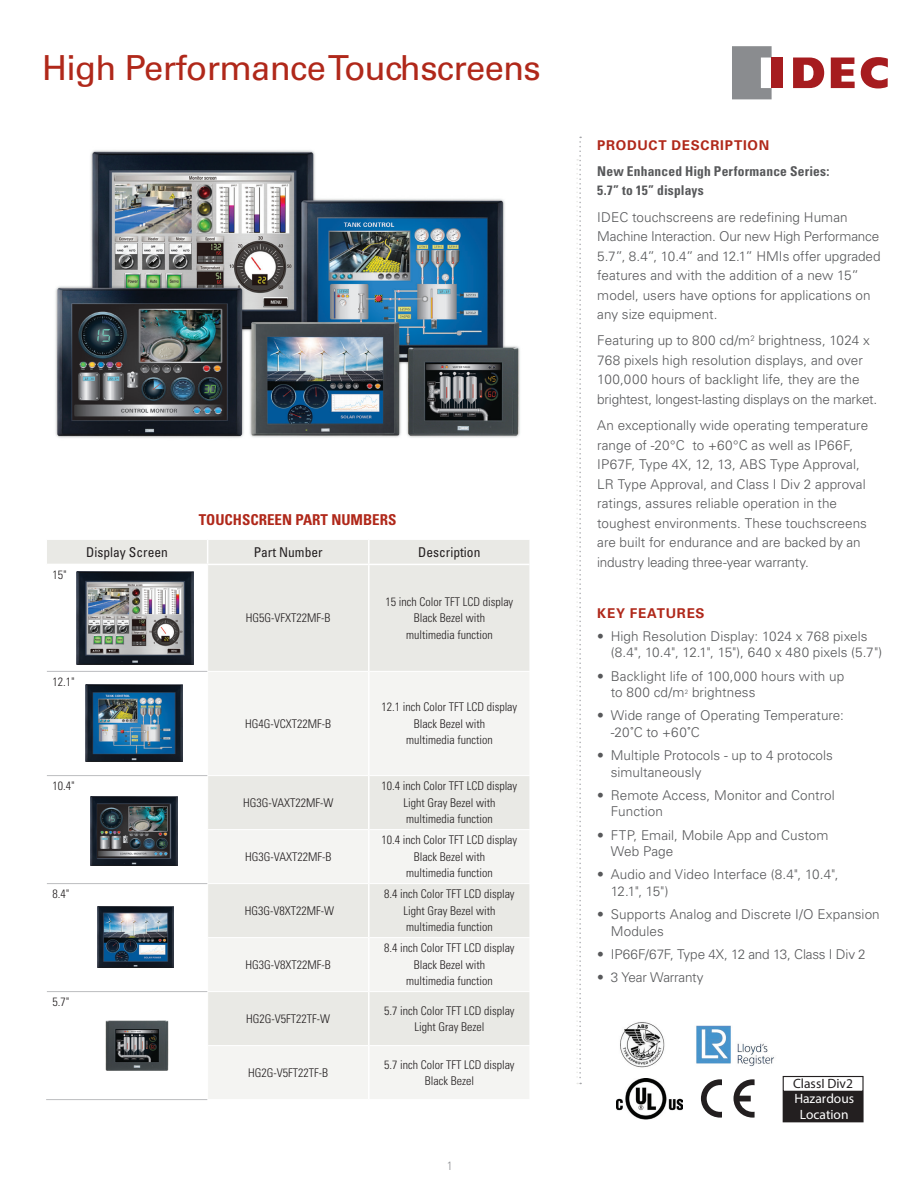
<style>
.page{position:relative;width:918px;height:1188px;background:#fff}
.page>*{position:absolute;margin:0;border:0;box-sizing:border-box;transform-origin:0 0}
.Subhead{font:34.5px "Univers LT Std";letter-spacing:-.02em;color:#b0281a}
.Subhead-2{font:700 condensed 15px "Univers LT Std";color:#b0281a}
.Key_Features{font:300 13.5px/19.5px "Univers LT Std";letter-spacing:.005em;color:#57585a}
.Key_Features-2{font:700 condensed 13.5px/19.5px "Univers LT Std";letter-spacing:.015em;color:#57585a}
.Subhead-3{font:condensed 13.5px "Univers LT Std";color:#231f20}
.Key_Features-3{font:700 13.5px "Univers LT Std";letter-spacing:.055em;color:#b0281a}
.t1{font:13.5px/16.2px "Myriad Pro";color:#fff;text-align:center}
.Key_Features-4{font:300 13.5px "Univers LT Std";letter-spacing:-.015em;color:#57585a}
.t2{font:13.5px "Myriad Pro";color:#231f20}
.Subhead-4{font:300 condensed 12px/16.5px "Univers LT Std";color:#231f20;text-align:center}
.t3{font:300 condensed 12px "Univers LT Std";color:#8a8c8f}
.s1{color:#231f20}
</style>
<div class="page">
<img style="left:55px;top:150px;width:465px;height:288px">
<svg style="left:732px;top:46px;width:40px;height:53px;background:#9c9c9e"></svg>
<svg style="left:793px;top:58px;width:31px;height:30px"></svg>
<svg style="left:831px;top:58px;width:24px;height:30px"></svg>
<div style="left:772px;top:58px;width:11px;height:30px;background:#a61c1f"></div>
<svg style="left:861px;top:57px;width:27px;height:31px"></svg>
<svg style="left:576px;top:137px;width:5px;height:947px"></svg>
<svg style="left:76px;top:571px;width:118px;height:499px"></svg>
<div style="left:208px;top:565px;width:322px;height:106px;background:#e9e9e5"></div>
<svg style="left:208px;top:672px;width:322px;height:427px;fill:#f4f4f2"></svg>
<hr style="left:207px;top:775px;width:161px;height:1px;background:#fff">
<hr style="left:370px;top:775px;width:160px;height:1px;background:#fff">
<hr style="left:207px;top:829px;width:161px;height:1px;background:#fff">
<hr style="left:370px;top:829px;width:160px;height:1px;background:#fff">
<hr style="left:207px;top:883px;width:161px;height:1px;background:#fff">
<hr style="left:370px;top:883px;width:160px;height:1px;background:#fff">
<hr style="left:207px;top:937px;width:161px;height:1px;background:#fff">
<hr style="left:370px;top:937px;width:160px;height:1px;background:#fff">
<hr style="left:207px;top:991px;width:161px;height:1px;background:#fff">
<hr style="left:370px;top:991px;width:160px;height:1px;background:#fff">
<hr style="left:207px;top:1045px;width:161px;height:1px;background:#fff">
<hr style="left:370px;top:1045px;width:160px;height:1px;background:#fff">
<hr style="left:47px;top:671px;width:160px;height:1px;background:#bcbdc0">
<hr style="left:47px;top:775px;width:160px;height:1px;background:#bcbdc0">
<hr style="left:47px;top:883px;width:160px;height:1px;background:#bcbdc0">
<hr style="left:47px;top:991px;width:160px;height:1px;background:#bcbdc0">
<hr style="left:46px;top:1099px;width:161px;height:1px;background:#bcbdc0">
<div style="left:47px;top:540px;width:483px;height:24px;background:#e9e9e5"></div>
<hr style="left:368px;top:540px;width:2px;height:24px;background:#fff">
<hr style="left:368px;top:565px;width:2px;height:106px;background:#fff">
<hr style="left:368px;top:671px;width:2px;height:105px;background:#fff">
<hr style="left:368px;top:776px;width:2px;height:54px;background:#fff">
<hr style="left:368px;top:830px;width:2px;height:54px;background:#fff">
<hr style="left:368px;top:884px;width:2px;height:54px;background:#fff">
<hr style="left:368px;top:938px;width:2px;height:54px;background:#fff">
<hr style="left:368px;top:992px;width:2px;height:54px;background:#fff">
<hr style="left:368px;top:1046px;width:2px;height:53px;background:#fff">
<img style="left:86px;top:684px;width:97px;height:78px">
<img style="left:91px;top:796px;width:86px;height:70px">
<img style="left:77px;top:571px;width:116px;height:93px">
<img style="left:97px;top:907px;width:77px;height:61px">
<img style="left:106px;top:1021px;width:62px;height:50px">
<svg style="left:701px;top:1079px;width:21px;height:39px"></svg>
<svg style="left:734px;top:1079px;width:21px;height:39px"></svg>
<svg style="left:783px;top:1076px;width:81px;height:47px"></svg>
<div style="left:783px;top:1091px;width:80px;height:30px;background:#231f20"></div>
<img style="left:616px;top:1079px;width:67px;height:41px">
<img style="left:620px;top:1022px;width:45px;height:46px">
<img style="left:696px;top:1025px;width:78px;height:42px">
<p class="Subhead" style="left:42px;top:47px;width:500px">High Performance Touchscreens</p>
<p class="Subhead-2" style="left:199px;top:510px;width:199px">TOUCHSCREEN PART NUMBERS</p>
<p class="Subhead-4" style="left:53px;top:567px;width:16px">15"</p>
<p class="Subhead-3" style="left:86px;top:543px;width:83px">Display Screen</p>
<p class="Subhead-3" style="left:254px;top:543px;width:70px">Part Number</p>
<p class="Subhead-3" style="left:418px;top:543px;width:64px">Description</p>
<p class="Subhead-4" style="left:246px;top:610px;width:86px">HG5G-VFXT22MF-B</p>
<p class="Subhead-4" style="left:385px;top:593px;width:129px">15 inch Color TFT LCD display<br>Black Bezel with<br>multimedia function</p>
<p class="Subhead-4" style="left:53px;top:674px;width:24px">12.1"</p>
<p class="Subhead-4" style="left:53px;top:778px;width:24px">10.4"</p>
<p class="Subhead-4" style="left:53px;top:886px;width:19px">8.4"</p>
<p class="Subhead-4" style="left:53px;top:994px;width:19px">5.7"</p>
<p class="Subhead-4" style="left:245px;top:715px;width:88px">HG4G-VCXT22MF-B</p>
<p class="Subhead-4" style="left:243px;top:794px;width:92px">HG3G-VAXT22MF-W</p>
<p class="Subhead-4" style="left:245px;top:848px;width:88px">HG3G-VAXT22MF-B</p>
<p class="Subhead-4" style="left:245px;top:902px;width:91px">HG3G-V8XT22MF-W</p>
<p class="Subhead-4" style="left:246px;top:956px;width:87px">HG3G-V8XT22MF-B</p>
<p class="Subhead-4" style="left:381px;top:699px;width:137px">12.1 inch Color TFT LCD display<br>Black Bezel with<br>multimedia function</p>
<p class="Subhead-4" style="left:381px;top:778px;width:137px">10.4 inch Color TFT LCD display<br>Light Gray Bezel with multimedia function</p>
<p class="Subhead-4" style="left:381px;top:832px;width:137px">10.4 inch Color TFT LCD display<br>Black Bezel with<br>multimedia function</p>
<p class="Subhead-4" style="left:384px;top:886px;width:132px">8.4 inch Color TFT LCD display<br>Light Gray Bezel with multimedia function</p>
<p class="Subhead-4" style="left:384px;top:940px;width:132px">8.4 inch Color TFT LCD display<br>Black Bezel with<br>multimedia function</p>
<p class="Subhead-4" style="left:246px;top:1010px;width:85px">HG2G-V5FT22TF-W</p>
<p class="Subhead-4" style="left:384px;top:1002px;width:132px">5.7 inch Color TFT LCD display<br>Light Gray Bezel</p>
<p class="Subhead-4" style="left:248px;top:1064px;width:81px">HG2G-V5FT22TF-B</p>
<p class="Subhead-4" style="left:384px;top:1056px;width:132px">5.7 inch Color TFT LCD display<br>Black Bezel</p>
<p class="t3" style="left:447px;top:1158px;width:7px">1</p>
<p class="Key_Features-3" style="left:597px;top:137px;width:174px">PRODUCT DESCRIPTION</p>
<p class="Key_Features-2" style="left:597px;top:161px;width:234px">New Enhanced High Performance Series:<br>5.7” to 15” displays</p>
<p class="Key_Features" style="left:597px;top:207px;width:285px">IDEC touchscreens are redefining Human Machine Interaction. Our new High Performance 5.7”, 8.4”, 10.4” and 12.1” HMIs offer upgraded features and with the addition of a new 15” model, users have options for applications on any size equipment.</p>
<p class="Key_Features" style="left:597px;top:331px;width:282px">Featuring up to 800 cd/m<sup>2</sup> brightness, 1024 x 768 pixels high resolution displays, and over 100,000 hours of backlight life, they are the brightest, longest-lasting displays on the market.</p>
<p class="Key_Features" style="left:597px;top:416px;width:272px">An exceptionally wide operating temperature range of -20°C to +60°C as well as IP66F, IP67F, Type 4X, 12, 13, ABS Type Approval, LR Type Approval, and Class I Div 2 approval ratings, assures reliable operation in the toughest environments. These touchscreens are built for endurance and are backed by an industry leading three-year warranty.</p>
<p class="Key_Features-3" style="left:597px;top:605px;width:109px">KEY FEATURES</p>
<p class="Key_Features" style="left:611px;top:628px;width:273px;line-height:16.5px;text-indent:-14px">• High Resolution Display: 1024 x 768 pixels (8.4", 10.4", 12.1", 15"), 640 x 480 pixels (5.7")</p>
<p class="Key_Features" style="left:611px;top:668px;width:235px;line-height:16.5px;text-indent:-14px">• Backlight life of 100,000 hours with up to 800 cd/m<sup>2</sup> brightness</p>
<p class="Key_Features" style="left:611px;top:707px;width:235px;line-height:16.5px;text-indent:-14px">• Wide range of Operating Temperature: -20<span class="s1">˚</span>C to +60<span class="s1">˚</span>C</p>
<p class="Key_Features" style="left:611px;top:747px;width:224px;line-height:16.5px;text-indent:-14px">• Multiple Protocols - up to 4 protocols simultaneously</p>
<p class="Key_Features" style="left:611px;top:787px;width:226px;line-height:16.5px;text-indent:-14px">• Remote Access, Monitor and Control<br>Function</p>
<p class="Key_Features" style="left:611px;top:827px;width:219px;line-height:16.5px;text-indent:-14px">• FTP, Email, Mobile App and Custom<br>Web Page</p>
<p class="Key_Features" style="left:611px;top:866px;width:229px;line-height:16.5px;text-indent:-14px">• Audio and Video Interface (8.4", 10.4",<br>12.1", 15")</p>
<p class="Key_Features" style="left:611px;top:906px;width:271px;line-height:16.5px;text-indent:-14px">• Supports Analog and Discrete I/O Expansion<br>Modules</p>
<p class="Key_Features" style="left:597px;top:944px;width:270px">• IP66F/67F, Type 4X, 12 and 13, Class I Div 2</p>
<p class="Key_Features-4" style="left:597px;top:969px;width:108px">• 3 Year Warranty</p>
<p class="t2" style="left:793px;top:1076px;width:61px">ClassI Div2</p>
<p class="t1" style="left:794px;top:1090px;width:61px">Hazardous<br>Location</p>
</div>
